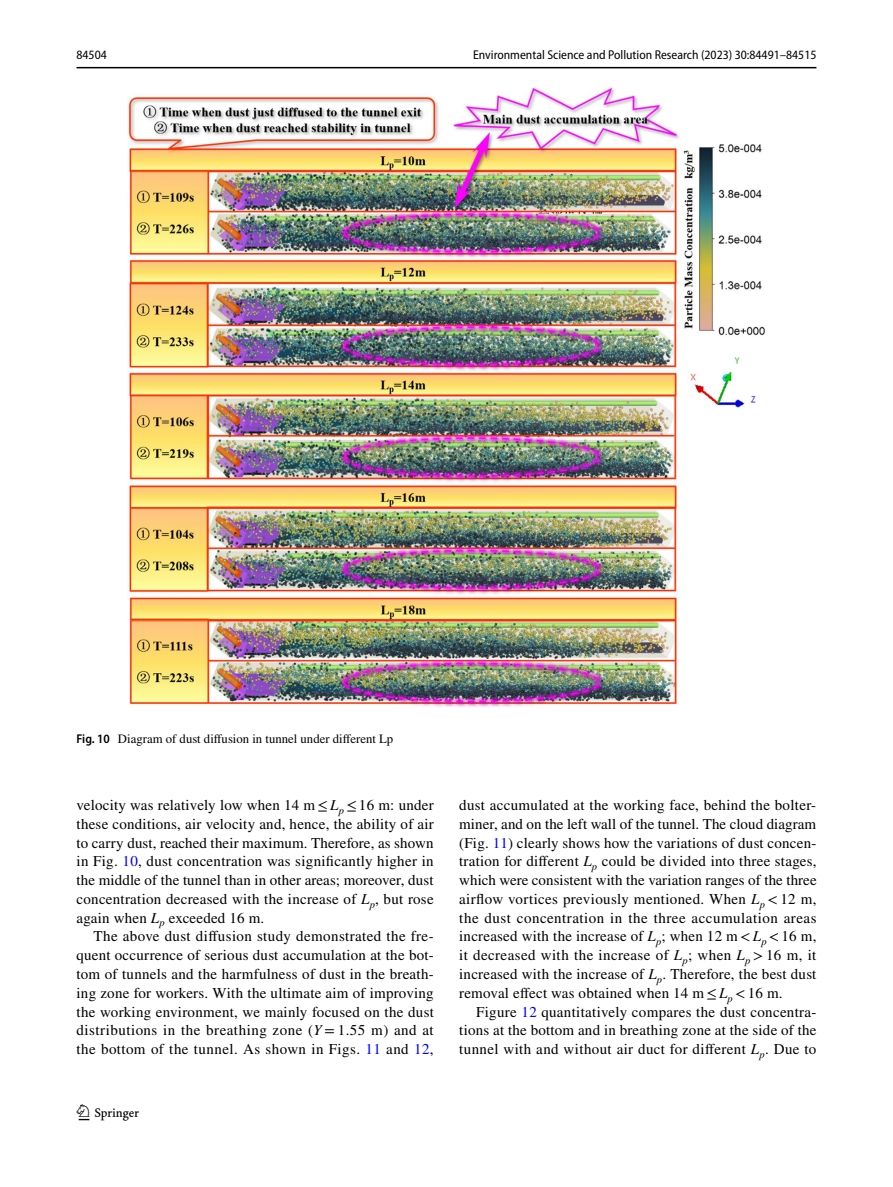
<style>
.page{position:relative;width:893px;height:1187px;background:#fff}
.page>*{position:absolute;margin:0;border:0;box-sizing:border-box;transform-origin:0 0}
.t1{font:22.5px "Springnew Regular 2";color:#000}
.t2{font:15px/18.8px "STIX";letter-spacing:.02em;color:#000;text-align:justify}
.t3{font:semi-condensed 12.75px "Myriad Pro";color:#000}
.t4{font:12.75px "STIX";color:#000}
.s1{font-family:"Myriad Pro";font-weight:600;font-stretch:semi-condensed}
.s2{font-style:italic}
.s3{color:#00f}
</style>
<div class="page">
<hr style="left:77px;top:67px;width:739px;height:1px;background:#000">
<img style="left:128px;top:87px;width:637px;height:620px">
<p class="t3" style="left:77px;top:48px;width:32px">84504</p>
<p class="t3" style="left:473px;top:48px;width:345px">Environmental Science and Pollution Research (2023) 30:84491–84515</p>
<p class="t4" style="left:77px;top:729px;width:318px"><span class="s1">Fig. 10</span> Diagram of dust diffusion in tunnel under different Lp</p>
<p class="t2" style="left:77px;top:796px;width:359px">velocity was relatively low when 14 m ≤<span class="s2">L</span><sub>p</sub> ≤16 m: under these conditions, air velocity and, hence, the ability of air to carry dust, reached their maximum. Therefore, as shown in Fig. <span class="s3">10</span>, dust concentration was significantly higher in the middle of the tunnel than in other areas; moreover, dust concentration decreased with the increase of <span class="s2">L</span><sub>p</sub>, but rose again when <span class="s2">L</span><sub>p</sub> exceeded 16 m.</p>
<p class="t2" style="left:77px;top:928px;width:359px;text-indent:17px">The above dust diffusion study demonstrated the fre&shy;quent occurrence of serious dust accumulation at the bot&shy;tom of tunnels and the harmfulness of dust in the breath&shy;ing zone for workers. With the ultimate aim of improving the working environment, we mainly focused on the dust distributions in the breathing zone (<span class="s2">Y</span> = 1.55 m) and at the bottom of the tunnel. As shown in Figs. <span class="s3">11</span> and <span class="s3">12</span>,</p>
<h1 class="t1" style="left:79px;top:1104px;width:62px">1 3</h1>
<p class="t2" style="left:459px;top:796px;width:359px">dust accumulated at the working face, behind the bolter&shy;miner, and on the left wall of the tunnel. The cloud diagram (Fig. <span class="s3">11</span>) clearly shows how the variations of dust concen&shy;tration for different <span class="s2">L</span><sub>p</sub> could be divided into three stages, which were consistent with the variation ranges of the three airflow vortices previously mentioned. When <span class="s2">L</span><sub>p</sub> &lt; 12 m, the dust concentration in the three accumulation areas increased with the increase of <span class="s2">L</span><sub>p</sub>; when 12 m &lt;<span class="s2">L</span><sub>p</sub> &lt;16 m, it decreased with the increase of <span class="s2">L</span><sub>p</sub>; when <span class="s2">L</span><sub>p</sub> &gt; 16 m, it increased with the increase of <span class="s2">L</span><sub>p</sub>. Therefore, the best dust removal effect was obtained when 14 m≤<span class="s2">L</span><sub>p</sub> &lt;16 m.</p>
<p class="t2" style="left:459px;top:1003px;width:359px;text-indent:17px">Figure <span class="s3">12</span> quantitatively compares the dust concentra&shy;tions at the bottom and in breathing zone at the side of the tunnel with and without air duct for different <span class="s2">L</span><sub>p</sub>. Due to</p>
</div>
